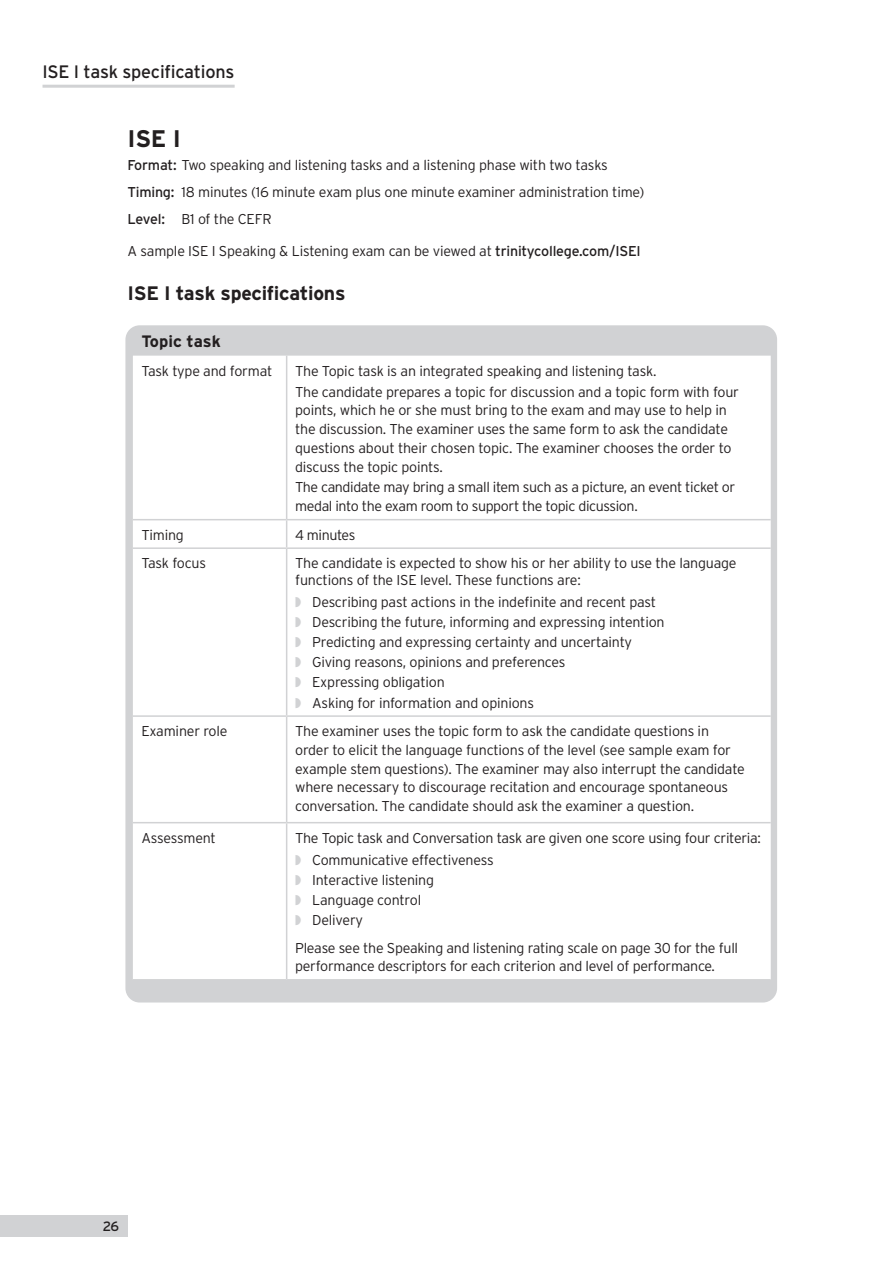
<style>
.page{position:relative;width:893px;height:1263px;background:#fff}
.page>*{position:absolute;margin:0;border:0;box-sizing:border-box;transform-origin:0 0}
.t1{font:700 24px "Interstate";color:#231f20}
.t2{font:700 19.5px "Interstate";letter-spacing:-.015em;color:#231f20}
.t3{font:18px "Interstate";letter-spacing:-.015em;color:#231f20}
.t4{font:700 16.5px "Interstate";color:#231f20}
.t5{font:300 14.25px/18.8px "Interstate";letter-spacing:-.015em;color:#231f20}
.t6{font:13.5px "Interstate";color:#231f20}
.s1{font-weight:400}
.s2{color:#d1d2d4}
</style>
<div class="page">
<div style="left:0;top:1215px;width:128px;height:21px;background:#d1d2d4"></div>
<div style="left:127px;top:327px;width:649px;height:674px;background:#d1d2d4;border-radius:13px"></div>
<div style="left:125px;top:325px;width:652px;height:677px;border:3px solid #d1d2d4;border-radius:13px"></div>
<hr style="left:43px;top:85px;width:192px;height:3px;background:#d1d2d4">
<div style="left:133px;top:356px;width:638px;height:623px;background:#fff"></div>
<hr style="left:286px;top:356px;width:1px;height:163px;background:#d1d2d4">
<hr style="left:133px;top:519px;width:154px;height:1px;background:#d1d2d4">
<hr style="left:287px;top:519px;width:484px;height:1px;background:#d1d2d4">
<svg style="left:286px;top:520px;width:1px;height:27px"></svg>
<hr style="left:133px;top:547px;width:154px;height:2px;background:#d1d2d4">
<hr style="left:287px;top:547px;width:484px;height:2px;background:#d1d2d4">
<hr style="left:286px;top:549px;width:1px;height:166px;background:#d1d2d4">
<hr style="left:133px;top:715px;width:154px;height:2px;background:#d1d2d4">
<hr style="left:287px;top:715px;width:484px;height:2px;background:#d1d2d4">
<hr style="left:286px;top:717px;width:1px;height:105px;background:#d1d2d4">
<hr style="left:133px;top:822px;width:154px;height:1px;background:#d1d2d4">
<hr style="left:287px;top:822px;width:484px;height:1px;background:#d1d2d4">
<hr style="left:286px;top:823px;width:1px;height:156px;background:#d1d2d4">
<p class="t3" style="left:43px;top:62px;width:193px">ISE I task specifications</p>
<h1 class="t1" style="left:128px;top:125px;width:55px">ISE I</h1>
<p class="t5" style="left:128px;top:151px;width:518px;line-height:27.3px"><span class="s1">Format:</span> Two speaking and listening tasks and a listening phase with two tasks<br><span class="s1">Timing:</span> 18 minutes (16 minute exam plus one minute examiner administration time)<br><span class="s1">Level:</span> B1 of the CEFR</p>
<p class="t5" style="left:128px;top:241px;width:515px">A sample ISE I Speaking &amp; Listening exam can be viewed at <span class="s1">trinitycollege.com/ISEI</span></p>
<h2 class="t2" style="left:128px;top:282px;width:219px">ISE I task specifications</h2>
<p class="t4" style="left:141px;top:332px;width:81px">Topic task</p>
<p class="t5" style="left:141px;top:361px;width:133px">Task type and format</p>
<p class="t5" style="left:295px;top:360px;width:445px;line-height:20.9px">The Topic task is an integrated speaking and listening task.<br>The candidate prepares a topic for discussion and a topic form with four</p>
<p class="t5" style="left:295px;top:401px;width:438px">points, which he or she must bring to the exam and may use to help in the discussion. The examiner uses the same form to ask the candidate questions about their chosen topic. The examiner chooses the order to discuss the topic points.</p>
<p class="t5" style="left:295px;top:478px;width:442px">The candidate may bring a small item such as a picture, an event ticket or medal into the exam room to support the topic dicussion.</p>
<p class="t5" style="left:141px;top:525px;width:44px">Timing</p>
<p class="t5" style="left:295px;top:525px;width:62px">4 minutes</p>
<p class="t5" style="left:141px;top:554px;width:66px">Task focus</p>
<p class="t5" style="left:295px;top:555px;width:443px;line-height:16.5px">The candidate is expected to show his or her ability to use the language functions of the ISE level. These functions are:</p>
<p class="t5" style="left:295px;top:592px;width:371px;line-height:20.1px"><span class="s2">◗</span> Describing past actions in the indefinite and recent past <span class="s2">◗</span> Describing the future, informing and expressing intention <span class="s2">◗</span> Predicting and expressing certainty and uncertainty<br><span class="s2">◗</span> Giving reasons, opinions and preferences<br><span class="s2">◗</span> Expressing obligation<br><span class="s2">◗</span> Asking for information and opinions</p>
<p class="t5" style="left:141px;top:722px;width:88px">Examiner role</p>
<p class="t5" style="left:295px;top:722px;width:451px">The examiner uses the topic form to ask the candidate questions in order to elicit the language functions of the level (see sample exam for example stem questions). The examiner may also interrupt the candidate where necessary to discourage recitation and encourage spontaneous conversation. The candidate should ask the examiner a question.</p>
<p class="t5" style="left:141px;top:828px;width:76px">Assessment</p>
<p class="t5" style="left:295px;top:826px;width:467px;line-height:22.2px">The Topic task and Conversation task are given one score using four criteria: <span class="s2">◗</span> Communicative effectiveness</p>
<p class="t5" style="left:295px;top:870px;width:140px;line-height:20.1px"><span class="s2">◗</span> Interactive listening <span class="s2">◗</span> Language control<br><span class="s2">◗</span> Delivery</p>
<p class="t5" style="left:295px;top:938px;width:445px">Please see the Speaking and listening rating scale on page 30 for the full performance descriptors for each criterion and level of performance.</p>
<p class="t6" style="left:103px;top:1219px;width:18px">26</p>
</div>
